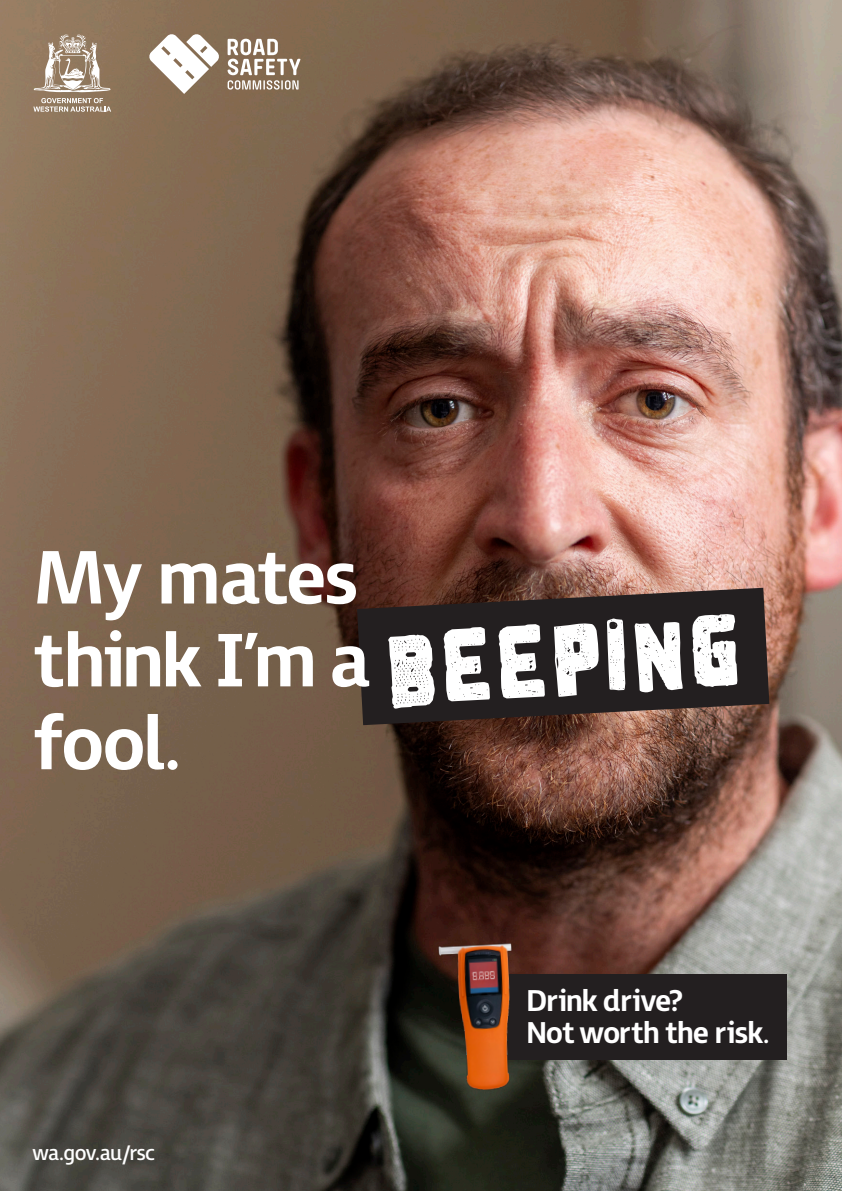
<style>
.page{position:relative;width:842px;height:1191px;background:#fff}
.page>*{position:absolute;margin:0;border:0;box-sizing:border-box;transform-origin:0 0}
.t1{font:109.7px "Ballers Delight";color:#fff}
.t2{font:700 75px/82.8px "FS Millbank";letter-spacing:-.04em;color:#fff}
.t3{font:700 29.9px/31.9px "FS Millbank";letter-spacing:-.035em;color:#fff}
.t4{font:20.9px "FS Millbank";letter-spacing:-.035em;color:#fff}
.s1{font-size:66.5px}
.s2{font-size:24.9px}
</style>
<div class="page">
<img style="left:0;top:0;width:842px;height:1191px">
<svg style="left:34px;top:34px;width:76px;height:58px;background:#af9d8a"></svg>
<svg style="left:33px;top:98px;width:78px;height:14px"></svg>
<svg style="left:228px;top:39px;width:72px;height:51px"></svg>
<svg style="left:149px;top:34px;width:71px;height:60px"></svg>
<svg style="left:357px;top:588px;width:412px;height:137px;background:#302624"></svg>
<div style="left:499px;top:973px;width:287px;height:86px;background:#231f20"></div>
<img style="left:436px;top:938px;width:88px;height:159px">
<h2 class="t2" style="left:34px;top:526px;width:338px">My mates think I<span class="s1">’</span>m a fool<span class="s1">.</span></h2>
<h1 class="t1" style="left:380px;top:605px;width:362px;rotate:-3deg">beepinG</h1>
<p class="t4" style="left:32px;top:1135px;width:124px">wa.gov.au/rsc</p>
<p class="t3" style="left:526px;top:980px;width:245px">Drink drive?<br>Not worth the risk<span class="s2">.</span></p>
</div>
